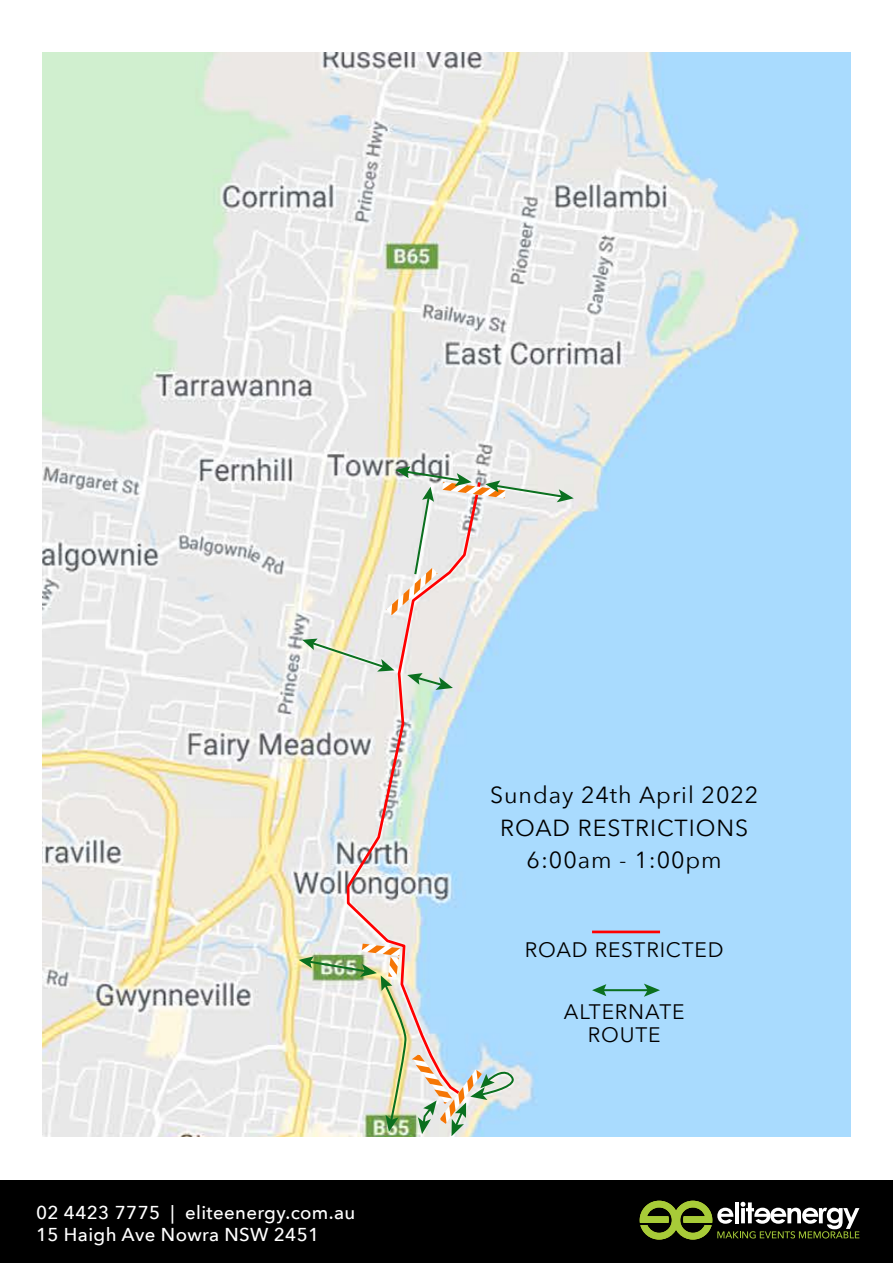
<style>
.page{position:relative;width:893px;height:1263px;background:#fff}
.page>*{position:absolute;margin:0;border:0;box-sizing:border-box;transform-origin:0 0}
.t1{font:23.25px "Avenir Next";letter-spacing:.04em;color:#000}
.t2{font:20.85px/23.2px "Avenir Next";letter-spacing:.04em;color:#000;text-align:center}
.t3{font:500 18.6px/22.4px "Avenir Next";letter-spacing:.02em;color:#fff}
</style>
<div class="page">
<div style="left:0;top:1180px;width:893px;height:83px;background:#000"></div>
<svg style="left:640px;top:1201px;width:219px;height:38px"></svg>
<img style="left:43px;top:53px;width:807px;height:1084px">
<svg style="left:345px;top:479px;width:138px;height:617px;background:#cfdbe3"></svg>
<svg style="left:407px;top:673px;width:46px;height:17px"></svg>
<svg style="left:302px;top:638px;width:93px;height:34px;background:#d7decb"></svg>
<svg style="left:299px;top:943px;width:107px;height:189px"></svg>
<svg style="left:412px;top:1054px;width:108px;height:82px;background:#c8d2cc"></svg>
<svg style="left:386px;top:466px;width:188px;height:149px;background:#dbdedc"></svg>
<hr style="left:602px;top:989px;width:47px;height:2px;background:#0b701f">
<svg style="left:592px;top:984px;width:14px;height:12px"></svg>
<svg style="left:644px;top:983px;width:16px;height:14px"></svg>
<hr style="left:592px;top:930px;width:68px;height:3px;background:#f00">
<p class="t3" style="left:36px;top:1200px;width:321px">02 4423 7775 | eliteenergy.com.au<br>15 Haigh Ave Nowra NSW 2451</p>
<p class="t1" style="left:490px;top:775px;width:270px">Sunday 24th April 2022</p>
<p class="t1" style="left:500px;top:808px;width:249px">ROAD RESTRICTIONS</p>
<p class="t1" style="left:527px;top:841px;width:197px">6:00am - 1:00pm</p>
<p class="t2" style="left:525px;top:937px;width:200px">ROAD RESTRICTED</p>
<p class="t2" style="left:564px;top:999px;width:122px">ALTERNATE<br>ROUTE</p>
</div>
